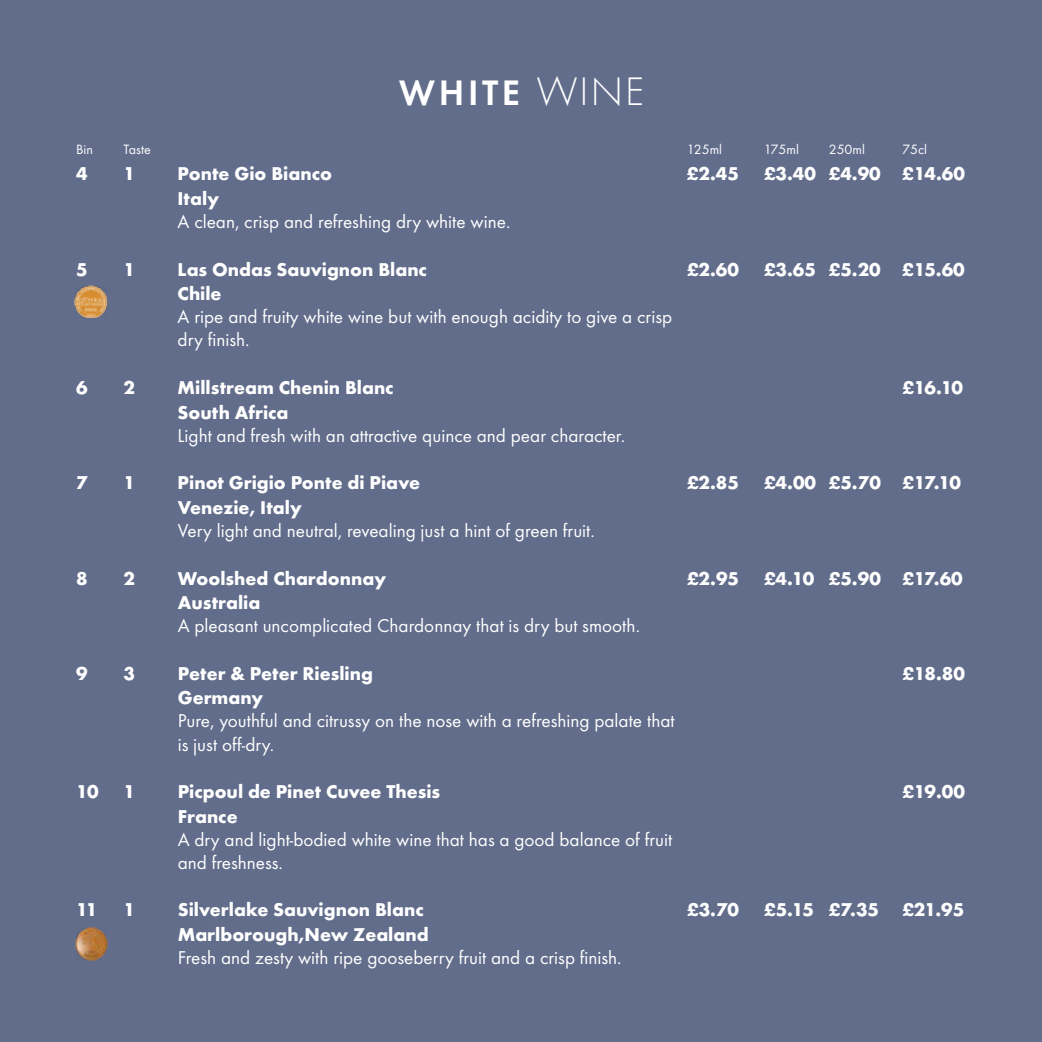
<style>
.page{position:relative;width:1042px;height:1042px;background:#626d8b}
.page>*{position:absolute;margin:0;border:0;box-sizing:border-box;transform-origin:0 0}
.t1{font:600 36.75px "Futura T";letter-spacing:.1em;color:#fff}
.t2{font:19.25px/23.1px "Futura T";color:#fff}
.t3{font:700 19.25px "Futura T";color:#fff}
.t4{font:14px "Futura T";color:#fff}
.s1{font-family:"Futura";font-weight:300}
</style>
<div class="page">
<img style="left:74px;top:285px;width:34px;height:32px">
<img style="left:75px;top:928px;width:32px;height:32px">
<h1 class="t1" style="left:399px;top:71px;width:247px">WHITE <span class="s1">WINE</span></h1>
<p class="t4" style="left:76px;top:141px;width:18px">Bin</p>
<p class="t4" style="left:123px;top:141px;width:29px">Taste</p>
<p class="t4" style="left:687px;top:141px;width:37px">125ml</p>
<p class="t4" style="left:764px;top:141px;width:36px">175ml</p>
<p class="t4" style="left:829px;top:141px;width:38px">250ml</p>
<p class="t4" style="left:902px;top:141px;width:26px">75cl</p>
<p class="t3" style="left:76px;top:163px;width:13px">4</p>
<p class="t3" style="left:123px;top:163px;width:13px">1</p>
<p class="t3" style="left:178px;top:163px;width:156px">Ponte Gio Bianco</p>
<p class="t3" style="left:687px;top:163px;width:54px">£2.45</p>
<p class="t3" style="left:764px;top:163px;width:202px">£3.40 £4.90 £14.60</p>
<p class="t3" style="left:178px;top:187px;width:43px">Italy</p>
<p class="t2" style="left:178px;top:210px;width:334px">A clean, crisp and refreshing dry white wine.</p>
<p class="t3" style="left:76px;top:258px;width:13px">5</p>
<p class="t3" style="left:123px;top:258px;width:13px">1</p>
<p class="t3" style="left:178px;top:258px;width:251px">Las Ondas Sauvignon Blanc</p>
<p class="t3" style="left:687px;top:258px;width:54px">£2.60</p>
<p class="t3" style="left:764px;top:258px;width:202px">£3.65 £5.20 £15.60</p>
<p class="t3" style="left:178px;top:282px;width:46px">Chile</p>
<p class="t2" style="left:178px;top:305px;width:496px">A ripe and fruity white wine but with enough acidity to give a crisp dry finish.</p>
<p class="t3" style="left:76px;top:376px;width:13px">6</p>
<p class="t3" style="left:123px;top:376px;width:13px">2</p>
<p class="t3" style="left:178px;top:376px;width:217px">Millstream Chenin Blanc</p>
<p class="t3" style="left:902px;top:376px;width:62px">£16.10</p>
<p class="t3" style="left:178px;top:401px;width:112px">South Africa</p>
<p class="t2" style="left:178px;top:423px;width:449px">Light and fresh with an attractive quince and pear character.</p>
<p class="t3" style="left:76px;top:471px;width:13px">7</p>
<p class="t3" style="left:123px;top:471px;width:13px">1</p>
<p class="t3" style="left:178px;top:471px;width:244px">Pinot Grigio Ponte di Piave</p>
<p class="t3" style="left:687px;top:471px;width:54px">£2.85</p>
<p class="t3" style="left:764px;top:471px;width:198px">£4.00 £5.70 £17.10</p>
<p class="t3" style="left:178px;top:496px;width:126px">Venezie, Italy</p>
<p class="t2" style="left:178px;top:519px;width:419px">Very light and neutral, revealing just a hint of green fruit.</p>
<p class="t3" style="left:76px;top:567px;width:13px">8</p>
<p class="t3" style="left:123px;top:567px;width:13px">2</p>
<p class="t3" style="left:178px;top:567px;width:210px">Woolshed Chardonnay</p>
<p class="t3" style="left:687px;top:567px;width:54px">£2.95</p>
<p class="t3" style="left:764px;top:567px;width:200px">£4.10 £5.90 £17.60</p>
<p class="t3" style="left:178px;top:591px;width:84px">Australia</p>
<p class="t2" style="left:178px;top:614px;width:464px">A pleasant uncomplicated Chardonnay that is dry but smooth.</p>
<p class="t3" style="left:76px;top:662px;width:13px">9</p>
<p class="t3" style="left:123px;top:662px;width:13px">3</p>
<p class="t3" style="left:178px;top:662px;width:197px">Peter &amp; Peter Riesling</p>
<p class="t3" style="left:902px;top:662px;width:64px">£18.80</p>
<p class="t3" style="left:178px;top:686px;width:87px">Germany</p>
<p class="t2" style="left:178px;top:709px;width:498px">Pure, youthful and citrussy on the nose with a refreshing palate that is just off-dry.</p>
<p class="t3" style="left:76px;top:780px;width:24px">10</p>
<p class="t3" style="left:123px;top:780px;width:13px">1</p>
<p class="t3" style="left:178px;top:780px;width:264px">Picpoul de Pinet Cuvee Thesis</p>
<p class="t3" style="left:902px;top:780px;width:64px">£19.00</p>
<p class="t3" style="left:178px;top:805px;width:61px">France</p>
<p class="t2" style="left:178px;top:827px;width:496px">A dry and light-bodied white wine that has a good balance of fruit and freshness.</p>
<p class="t3" style="left:76px;top:898px;width:23px">11</p>
<p class="t3" style="left:123px;top:898px;width:13px">1</p>
<p class="t3" style="left:178px;top:898px;width:247px">Silverlake Sauvignon Blanc</p>
<p class="t3" style="left:687px;top:898px;width:54px">£3.70</p>
<p class="t3" style="left:764px;top:898px;width:202px">£5.15 £7.35 £21.95</p>
<p class="t3" style="left:178px;top:923px;width:252px">Marlborough,New Zealand</p>
<p class="t2" style="left:178px;top:946px;width:445px">Fresh and zesty with ripe gooseberry fruit and a crisp finish.</p>
</div>
